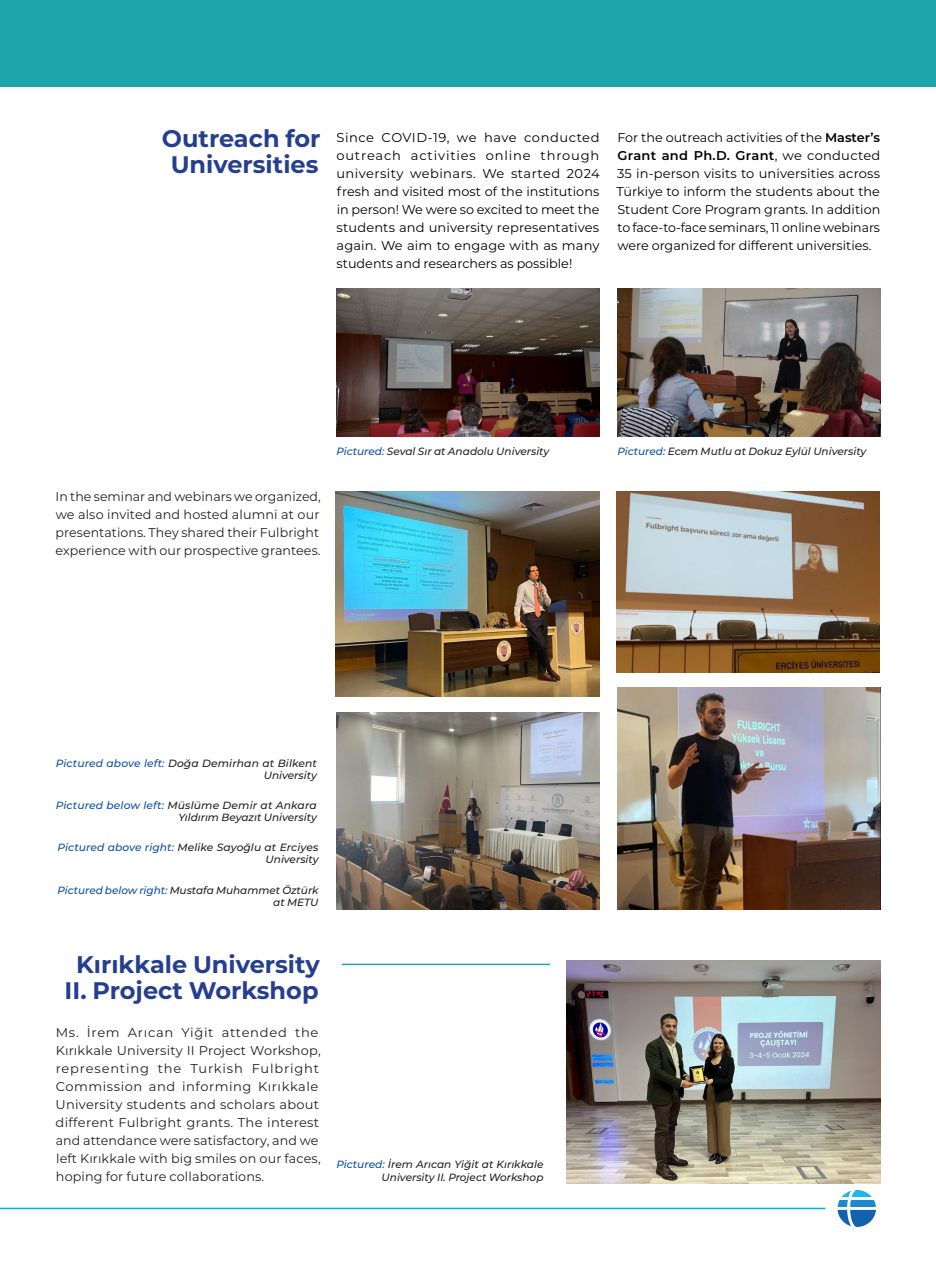
<style>
.page{position:relative;width:936px;height:1263px;background:#fff}
.page>*{position:absolute;margin:0;border:0;box-sizing:border-box;transform-origin:0 0}
.t1{font:700 24px/25.8px "Montserrat";color:#253f8e;text-align:center}
.t2{font:12.75px/18px "Montserrat";color:#000;text-align:justify}
.t3{font:12.75px/18px "Montserrat";letter-spacing:.01em;color:#231f20}
.t4{font:italic 500 10.5px/12.6px "Montserrat";color:#231f20;text-align:right}
.s1{font-weight:600}
.s2{color:#0b4fa3}
</style>
<div class="page">
<hr style="left:0;top:1208px;width:825px;height:1px;background:#0cabe1">
<svg style="left:837px;top:1190px;width:38px;height:37px"></svg>
<div style="left:0;top:0;width:935px;height:86px;background:#1ca6ac"></div>
<img style="left:617px;top:288px;width:263px;height:148px">
<img style="left:336px;top:288px;width:264px;height:148px">
<img style="left:336px;top:491px;width:263px;height:205px">
<img style="left:617px;top:491px;width:262px;height:182px">
<img style="left:336px;top:712px;width:263px;height:197px">
<img style="left:617px;top:687px;width:263px;height:222px">
<img style="left:566px;top:961px;width:314px;height:223px">
<hr style="left:342px;top:964px;width:208px;height:1px;background:#1ca6ac">
<p class="t1" style="left:162px;top:124px;width:160px">Outreach for<br>Universities</p>
<p class="t2" style="left:336px;top:128px;width:265px">Since COVID-19, we have conducted outreach activities online through university webinars. We started 2024 fresh and visited most of the institutions in person! We were so excited to meet the students and university representatives again. We aim to engage with as many students and researchers as possible!</p>
<p class="t2" style="left:616px;top:128px;width:265px">For the outreach activities of the <span class="s1">Master’s Grant and Ph.D. Grant</span>, we conducted 35 in-person visits to universities across Türkiye to inform the students about the Student Core Program grants. In addition to face-to-face seminars, 11 online webinars were organized for different universities.</p>
<p class="t3" style="left:55px;top:487px;width:267px">In the seminar and webinars we organized, we also invited and hosted alumni at our presentations. They shared their Fulbright experience with our prospective grantees.</p>
<p class="t4" style="left:336px;top:445px;width:214px"><span class="s2">Pictured:</span> Seval Sır at Anadolu University</p>
<p class="t4" style="left:617px;top:445px;width:250px"><span class="s2">Pictured:</span> Ecem Mutlu at Dokuz Eylül University</p>
<p class="t4" style="left:56px;top:756px;width:263px"><span class="s2">Pictured above left:</span> Doğa Demirhan at Bilkent<br>University</p>
<p class="t4" style="left:56px;top:798px;width:263px"><span class="s2">Pictured below left:</span> Müslüme Demir at Ankara<br>Yıldırım Beyazıt University</p>
<p class="t4" style="left:57px;top:840px;width:262px"><span class="s2">Pictured above right:</span> Melike Sayoğlu at Erciyes<br>University</p>
<p class="t4" style="left:57px;top:883px;width:262px"><span class="s2">Pictured below right:</span> Mustafa Muhammet Öztürk at METU</p>
<p class="t1" style="left:65px;top:951px;width:256px">Kırıkkale University<br>II. Project Workshop</p>
<p class="t3" style="left:56px;top:1023px;width:266px">Ms. İrem Arıcan Yiğit attended the Kırıkkale University II Project Workshop, representing the Turkish Fulbright Commission and informing Kırıkkale University students and scholars about different Fulbright grants. The interest and attendance were satisfactory, and we left Kırıkkale with big smiles on our faces, hoping for future collaborations.</p>
<p class="t4" style="left:336px;top:1158px;width:208px"><span class="s2">Pictured:</span> İrem Arıcan Yiğit at Kırıkkale<br>University II. Project Workshop</p>
</div>
